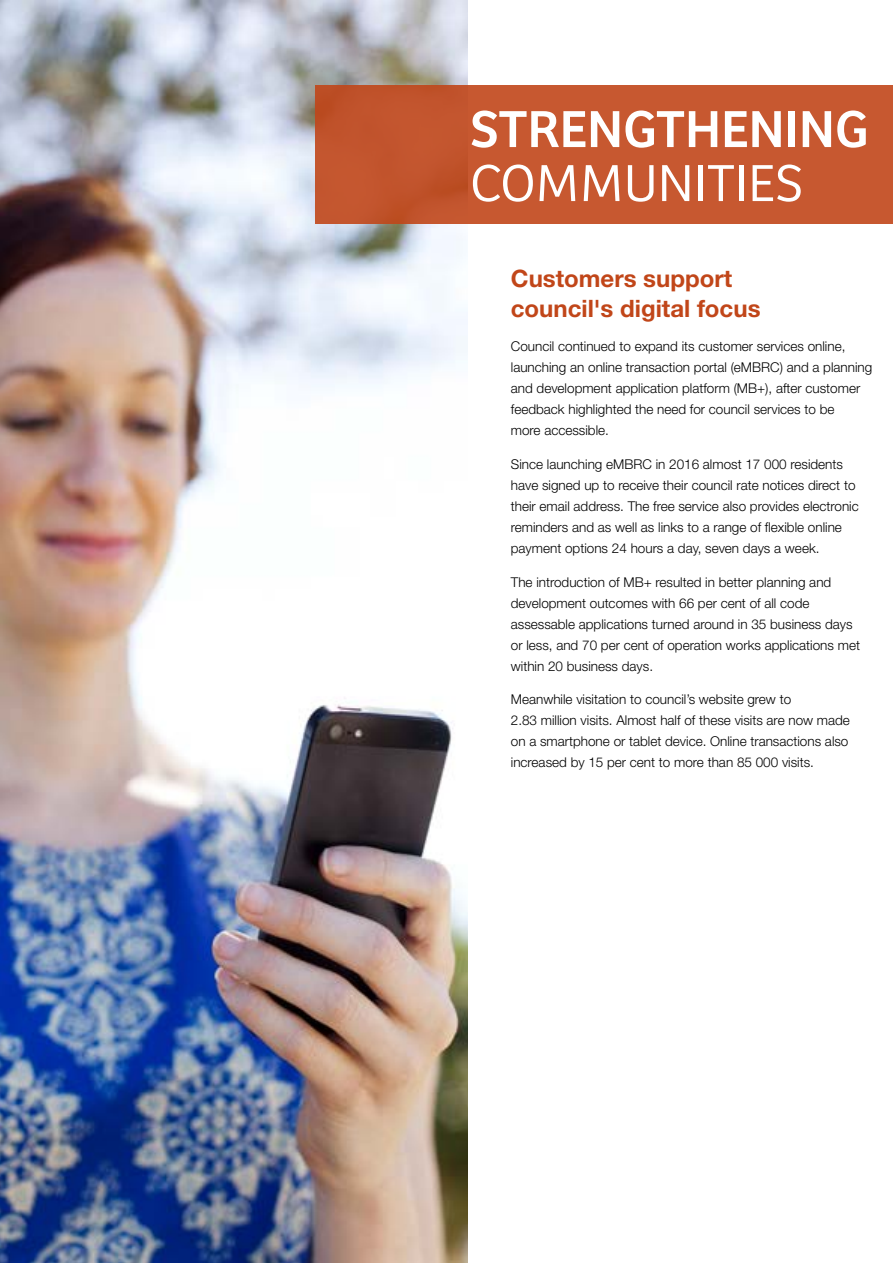
<style>
.page{position:relative;width:893px;height:1263px;background:#fff}
.page>*{position:absolute;margin:0;border:0;box-sizing:border-box;transform-origin:0 0}
.t1{font:54px "Bree";color:#fff}
.t2{font:300 54px "Bree";color:#fff}
.t3{font:700 24px/30px "Helvetica Neue LT Std";color:#c14619}
.t4{font:300 13.5px/21px "Helvetica Neue LT Std";color:#000}
</style>
<div class="page">
<img style="left:0;top:0;width:468px;height:1263px">
<div style="left:315px;top:86px;width:578px;height:138px;background:#c75830"></div>
<h1 class="t1" style="left:470px;top:97px;width:61px">STRENGT</h1>
<h1 class="t1" style="left:685px;top:97px;width:66px">HENING</h1>
<h1 class="t2" style="left:470px;top:152px;width:335px">COMMUN ITIES</h1>
<h2 class="t3" style="left:511px;top:263px;width:251px">Customers support council's digital focus</h2>
<p class="t4" style="left:511px;top:335px;width:363px">Council continued to expand its customer services online, launching an online transaction portal (eMBRC) and a planning and development application platform (MB+), after customer feedback highlighted the need for council services to be<br>more accessible.</p>
<p class="t4" style="left:511px;top:453px;width:349px">Since launching eMBRC in 2016 almost 17 000 residents have signed up to receive their council rate notices direct to their email address. The free service also provides electronic reminders and as well as links to a range of flexible online payment options 24 hours a day, seven days a week.</p>
<p class="t4" style="left:511px;top:571px;width:351px">The introduction of MB+ resulted in better planning and development outcomes with 66 per cent of all code assessable applications turned around in 35 business days or less, and 70 per cent of operation works applications met within 20 business days.</p>
<p class="t4" style="left:511px;top:689px;width:341px">Meanwhile visitation to council’s website grew to<br>2.83 million visits. Almost half of these visits are now made on a smartphone or tablet device. Online transactions also increased by 15 per cent to more than 85 000 visits.</p>
</div>
